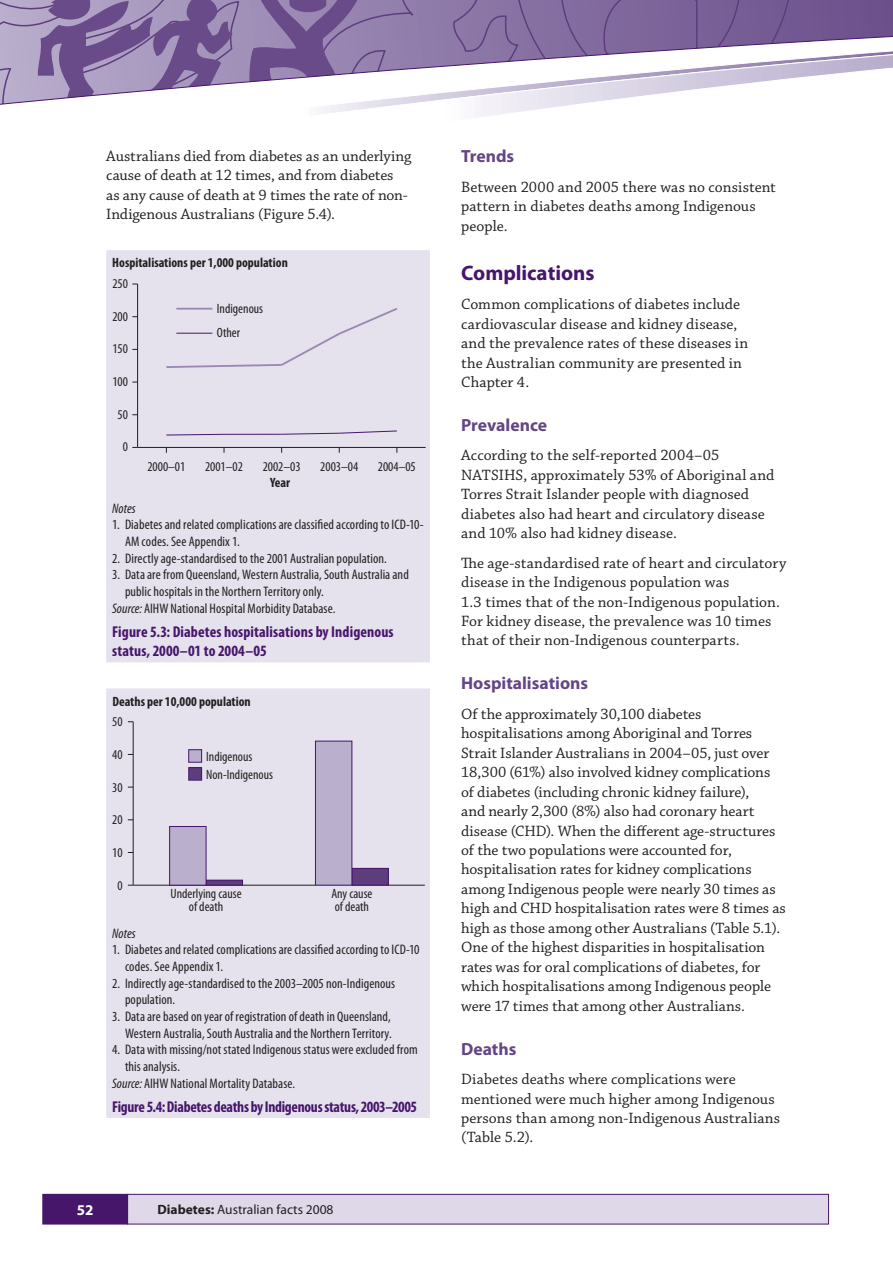
<style>
.page{position:relative;width:893px;height:1263px;background:#fff}
.page>*{position:absolute;margin:0;border:0;box-sizing:border-box;transform-origin:0 0}
.t1{font:700 21px "Myriad Pro";letter-spacing:-.005em;color:#46166b}
.t2{font:700 17.55px "Myriad Pro";color:#654685}
.t3{font:15.75px/19.5px "Chaparral Pro";color:#231f20}
.t4{font:700 condensed 15.75px/19.5px "Myriad Pro";color:#46166b}
.t5{font:700 15px "Myriad Pro";color:#fff}
.t6{font:condensed 13.8px/16.6px "Myriad Pro";letter-spacing:.005em;color:#231f20}
.t7{font:italic condensed 13.8px "Myriad Pro";letter-spacing:.005em;color:#231f20}
.t8{font:condensed 13.5px/13.5px "Myriad Pro";color:#231f20}
.t9{font:700 condensed 13.5px "Myriad Pro";color:#231f20}
.t10{font:13.5px "Myriad Pro";color:#231f20}
.s1{font-style:italic}
.s2{font-weight:700}
</style>
<div class="page">
<div style="left:128px;top:1194px;width:700px;height:30px;background:#ded8e8"></div>
<div style="left:127px;top:1194px;width:702px;height:30px;border:1px solid #46166b"></div>
<div style="left:43px;top:1194px;width:84px;height:30px;background:#46166b"></div>
<svg style="left:247px;top:0;width:557px;height:18px;background:#80699d"></svg>
<svg style="left:0;top:0;width:240px;height:18px;background:#917dab"></svg>
<svg style="left:0;top:18px;width:892px;height:8px;background:#846da0"></svg>
<svg style="left:0;top:26px;width:892px;height:92px"></svg>
<svg style="left:892px;top:0;width:1px;height:68px"></svg>
<div style="left:106px;top:250px;width:324px;height:412px;background:#e5e1ed"></div>
<hr style="left:138px;top:447px;width:288px;height:1px;background:#231f20">
<hr style="left:137px;top:284px;width:1px;height:163px;background:#231f20">
<div style="left:164px;top:306px;width:235px;height:63px;background:#e5e1ed"></div>
<hr style="left:176px;top:333px;width:36px;height:1px;background:#46166b">
<svg style="left:166px;top:434px;width:59px;height:2px"></svg>
<hr style="left:224px;top:434px;width:58px;height:1px;background:#46166b">
<svg style="left:281px;top:430px;width:117px;height:5px"></svg>
<div style="left:106px;top:688px;width:324px;height:430px;background:#e5e1ed"></div>
<hr style="left:133px;top:885px;width:292px;height:1px;background:#231f20">
<hr style="left:133px;top:722px;width:1px;height:163px;background:#231f20">
<div style="left:189px;top:768px;width:13px;height:12px;background:#5e3d7f"></div>
<div style="left:188px;top:767px;width:14px;height:13px;border:1px solid #46166b"></div>
<div style="left:206px;top:880px;width:37px;height:5px;background:#5e3d7f"></div>
<div style="left:206px;top:880px;width:37px;height:5px;border:1px solid #46166b"></div>
<div style="left:352px;top:868px;width:36px;height:17px;background:#5e3d7f"></div>
<div style="left:352px;top:868px;width:36px;height:17px;border:1px solid #46166b"></div>
<div style="left:189px;top:750px;width:13px;height:12px;background:#baafcd"></div>
<div style="left:188px;top:750px;width:14px;height:12px;border:1px solid #46166b"></div>
<div style="left:170px;top:826px;width:36px;height:59px;background:#baafcd"></div>
<div style="left:169px;top:826px;width:37px;height:59px;border:1px solid #46166b"></div>
<div style="left:315px;top:741px;width:37px;height:144px;background:#baafcd"></div>
<div style="left:315px;top:741px;width:37px;height:144px;border:1px solid #46166b"></div>
<p class="t3" style="left:106px;top:147px;width:307px">Australians died from diabetes as an underlying cause of death at 12 times, and from diabetes<br>as any cause of death at 9 times the rate of non-Indigenous Australians (Figure 5.4).</p>
<p class="t9" style="left:112px;top:258px;width:177px">Hospitalisations per 1,000 population</p>
<p class="t8" style="left:112px;top:278px;width:17px">250</p>
<p class="t8" style="left:112px;top:311px;width:17px">200</p>
<p class="t8" style="left:112px;top:344px;width:17px">150</p>
<p class="t8" style="left:112px;top:376px;width:17px">100</p>
<p class="t8" style="left:118px;top:409px;width:12px">50</p>
<p class="t8" style="left:123px;top:442px;width:7px">0</p>
<p class="t8" style="left:217px;top:297px;width:48px;line-height:24.5px">Indigenous<br>Other</p>
<p class="t8" style="left:147px;top:461px;width:39px">2000–01</p>
<p class="t8" style="left:205px;top:461px;width:39px">2001–02</p>
<p class="t8" style="left:263px;top:461px;width:39px">2002–03</p>
<p class="t8" style="left:320px;top:461px;width:39px">2003–04</p>
<p class="t8" style="left:378px;top:461px;width:39px">2004–05</p>
<p class="t9" style="left:270px;top:477px;width:22px">Year</p>
<p class="t7" style="left:112px;top:503px;width:25px">Notes</p>
<p class="t6" style="left:125px;top:518px;width:300px;text-indent:-13px">1. Diabetes and related complications are classified according to ICD-10-<br>AM codes. See Appendix 1.</p>
<p class="t6" style="left:112px;top:551px;width:276px">2. Directly age-standardised to the 2001 Australian population.</p>
<p class="t6" style="left:112px;top:568px;width:298px">3. Data are from Queensland, Western Australia, South Australia and</p>
<p class="t6" style="left:125px;top:584px;width:200px">public hospitals in the Northern Territory only.</p>
<p class="t6" style="left:112px;top:601px;width:225px"><span class="s1">Source:</span> AIHW National Hospital Morbidity Database.</p>
<p class="t4" style="left:112px;top:623px;width:283px">Figure 5.3: Diabetes hospitalisations by Indigenous status, 2000–01 to 2004–05</p>
<p class="t9" style="left:112px;top:696px;width:140px">Deaths per 10,000 population</p>
<p class="t8" style="left:112px;top:716px;width:12px">50</p>
<p class="t8" style="left:112px;top:749px;width:12px">40</p>
<p class="t8" style="left:112px;top:782px;width:12px">30</p>
<p class="t8" style="left:112px;top:814px;width:12px">20</p>
<p class="t8" style="left:112px;top:847px;width:12px">10</p>
<p class="t8" style="left:117px;top:880px;width:7px">0</p>
<p class="t8" style="left:206px;top:751px;width:48px">Indigenous</p>
<p class="t8" style="left:206px;top:769px;width:68px">Non-Indigenous</p>
<p class="t8" style="left:170px;top:888px;width:73px;text-align:center">Underlying cause of death</p>
<p class="t8" style="left:331px;top:888px;width:43px">Any cause of death</p>
<p class="t7" style="left:112px;top:928px;width:25px">Notes</p>
<p class="t6" style="left:125px;top:943px;width:296px;text-indent:-13px">1. Diabetes and related complications are classified according to ICD-10 codes. See Appendix 1.</p>
<p class="t6" style="left:125px;top:976px;width:272px;text-indent:-13px">2. Indirectly age-standardised to the 2003–2005 non-Indigenous population.</p>
<p class="t6" style="left:112px;top:1010px;width:281px;text-align:right">3. Data are based on year of registration of death in Queensland,<br>Western Australia, South Australia and the Northern Territory.</p>
<p class="t6" style="left:112px;top:1043px;width:307px">4. Data with missing/not stated Indigenous status were excluded from</p>
<p class="t6" style="left:125px;top:1059px;width:57px">this analysis.</p>
<p class="t6" style="left:112px;top:1076px;width:185px"><span class="s1">Source:</span> AIHW National Mortality Database.</p>
<p class="t4" style="left:112px;top:1099px;width:306px">Figure 5.4: Diabetes deaths by Indigenous status, 2003–2005</p>
<p class="t5" style="left:77px;top:1204px;width:18px">52</p>
<p class="t10" style="left:158px;top:1205px;width:178px"><span class="s2">Diabetes:</span> Australian facts 2008</p>
<p class="t2" style="left:461px;top:150px;width:55px">Trends</p>
<p class="t3" style="left:461px;top:178px;width:316px">Between 2000 and 2005 there was no consistent pattern in diabetes deaths among Indigenous people.</p>
<h1 class="t1" style="left:461px;top:265px;width:135px">Complications</h1>
<p class="t3" style="left:461px;top:296px;width:288px">Common complications of diabetes include cardiovascular disease and kidney disease, and the prevalence rates of these diseases in the Australian community are presented in Chapter 4.</p>
<p class="t2" style="left:461px;top:419px;width:88px">Prevalence</p>
<p class="t3" style="left:461px;top:447px;width:315px">According to the self-reported 2004–05<br>NATSIHS, approximately 53% of Aboriginal and Torres Strait Islander people with diagnosed diabetes also had heart and circulatory disease and 10% also had kidney disease.</p>
<p class="t3" style="left:461px;top:554px;width:327px">The age-standardised rate of heart and circulatory disease in the Indigenous population was<br>1.3 times that of the non-Indigenous population.<br>For kidney disease, the prevalence was 10 times that of their non-Indigenous counterparts.</p>
<p class="t2" style="left:461px;top:677px;width:129px">Hospitalisations</p>
<p class="t3" style="left:461px;top:705px;width:326px">Of the approximately 30,100 diabetes hospitalisations among Aboriginal and Torres Strait Islander Australians in 2004–05, just over 18,300 (61%) also involved kidney complications of diabetes (including chronic kidney failure),<br>and nearly 2,300 (8%) also had coronary heart disease (CHD). When the different age-structures of the two populations were accounted for, hospitalisation rates for kidney complications among Indigenous people were nearly 30 times as high and CHD hospitalisation rates were 8 times as high as those among other Australians (Table 5.1).<br>One of the highest disparities in hospitalisation rates was for oral complications of diabetes, for which hospitalisations among Indigenous people were 17 times that among other Australians.</p>
<p class="t2" style="left:461px;top:1042px;width:57px">Deaths</p>
<p class="t3" style="left:461px;top:1071px;width:321px">Diabetes deaths where complications were mentioned were much higher among Indigenous persons than among non-Indigenous Australians (Table 5.2).</p>
</div>
